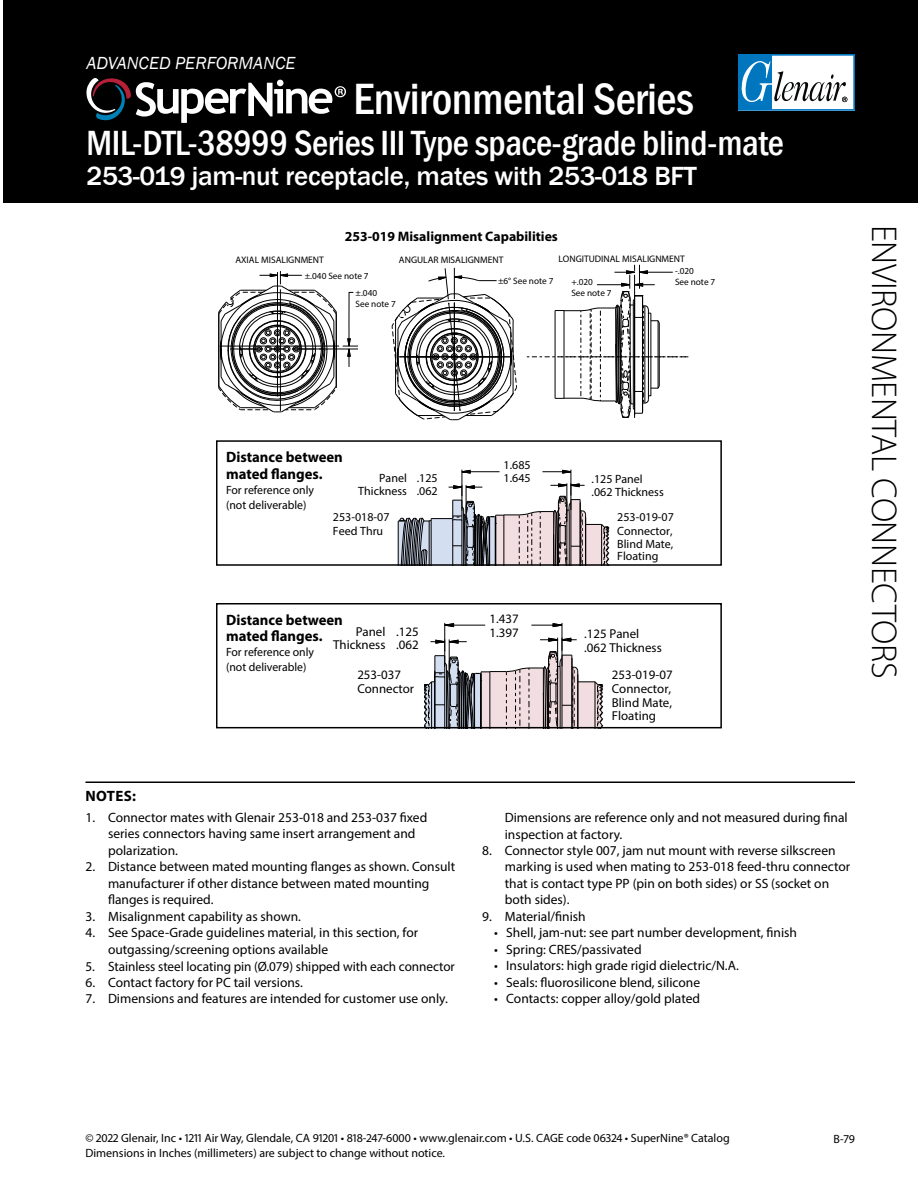
<style>
.page{position:relative;width:918px;height:1188px;background:#fff}
.page>*{position:absolute;margin:0;border:0;box-sizing:border-box;transform-origin:0 0}
.t1{font:500 condensed 45px "Franklin Gothic";letter-spacing:-.01em;color:#fff}
.t2{font:500 condensed 36px "Franklin Gothic";letter-spacing:-.01em;color:#fff}
.t3{font:300 36px "Myriad Pro";letter-spacing:-.01em;color:#000}
.t4{font:500 27px "Franklin Gothic";letter-spacing:-.01em;color:#fff}
.t5{font:italic 18px "Franklin Gothic";color:#fff}
.t6{font:700 15px/16.5px "Myriad Pro";color:#000}
.t7{font:700 13.8px "Myriad Pro";color:#000}
.t8{font:13.5px/16.5px "Myriad Pro";color:#000}
.t9{font:12.9px/13.6px "Myriad Pro";color:#000}
.t10{font:12px/13px "Myriad Pro";color:#000}
.t11{font:9.45px "Myriad Pro";color:#000}
.t12{font:9.3px/17.1px "Myriad Pro";color:#000}
</style>
<div class="page">
<div style="left:3px;top:0;width:915px;height:202px;background:#000"></div>
<svg style="left:738px;top:54px;width:117px;height:57px;background:#9fc3d9"></svg>
<svg style="left:86px;top:78px;width:260px;height:45px"></svg>
<hr style="left:86px;top:782px;width:769px;height:1px;background:#000">
<hr style="left:220px;top:346px;width:119px;height:1px;background:#000">
<hr style="left:319px;top:349px;width:39px;height:1px;background:#000">
<svg style="left:343px;top:292px;width:15px;height:75px"></svg>
<svg style="left:527px;top:265px;width:161px;height:153px"></svg>
<svg style="left:218px;top:271px;width:119px;height:142px"></svg>
<svg style="left:392px;top:268px;width:125px;height:152px"></svg>
<svg style="left:398px;top:469px;width:211px;height:94px"></svg>
<div style="left:216px;top:440px;width:506px;height:126px;border:2px solid #000"></div>
<svg style="left:424px;top:622px;width:179px;height:107px"></svg>
<div style="left:216px;top:603px;width:506px;height:125px;border:2px solid #000"></div>
<h3 class="t5" style="left:86px;top:52px;width:211px">ADVANCED PERFORMANCE</h3>
<h1 class="t1" style="left:354px;top:69px;width:342px">Environmental Series</h1>
<h2 class="t2" style="left:86px;top:119px;width:699px">MIL-DTL-38999 Series III Type space-grade blind-mate</h2>
<h3 class="t4" style="left:86px;top:159px;width:612px">253-019 jam-nut receptacle, mates with 253-018 BFT</h3>
<p class="t7" style="left:345px;top:228px;width:215px">253-019 Misalignment Capabilities</p>
<p class="t11" style="left:235px;top:254px;width:90px">AXIAL MISALIGNMENT</p>
<p class="t11" style="left:399px;top:254px;width:106px">ANGULAR MISALIGNMENT</p>
<p class="t11" style="left:558px;top:253px;width:128px">LONGITUDINAL MISALIGNMENT</p>
<p class="t12" style="left:675px;top:262px;width:20px">-.020</p>
<p class="t12" style="left:571px;top:273px;width:23px">+.020</p>
<p class="t12" style="left:675px;top:273px;width:42px">See note 7</p>
<p class="t12" style="left:571px;top:285px;width:42px">See note 7</p>
<p class="t12" style="left:356px;top:267px;width:23px;text-indent:-51px">±.040 See note 7 ±.040</p>
<p class="t12" style="left:356px;top:295px;width:42px">See note 7</p>
<p class="t12" style="left:498px;top:272px;width:57px">±6° See note 7</p>
<p class="t6" style="left:226px;top:448px;width:118px">Distance between mated flanges.</p>
<p class="t10" style="left:226px;top:482px;width:89px;line-height:15px">For reference only (not deliverable)</p>
<p class="t10" style="left:358px;top:471px;width:50px;text-align:right">Panel<br>Thickness</p>
<p class="t10" style="left:417px;top:471px;width:22px">.125 .062</p>
<p class="t10" style="left:504px;top:459px;width:29px">1.685<br>1.645</p>
<p class="t10" style="left:592px;top:473px;width:74px">.125 Panel .062 Thickness</p>
<p class="t10" style="left:333px;top:511px;width:58px">253-018-07<br>Feed Thru</p>
<p class="t10" style="left:617px;top:511px;width:58px;text-align:justify">253-019-07<br>Connector, Blind Mate, Floating</p>
<p class="t6" style="left:226px;top:611px;width:118px">Distance between mated flanges.</p>
<p class="t10" style="left:226px;top:645px;width:89px;line-height:15px">For reference only (not deliverable)</p>
<p class="t9" style="left:333px;top:625px;width:54px;line-height:12.9px;text-align:right">Panel<br>Thickness</p>
<p class="t9" style="left:396px;top:625px;width:24px;line-height:12.9px">.125 .062</p>
<p class="t9" style="left:357px;top:667px;width:58px;line-height:14.1px">253-037<br>Connector</p>
<p class="t9" style="left:490px;top:611px;width:31px;line-height:14.1px">1.437<br>1.397</p>
<p class="t9" style="left:584px;top:626px;width:79px;line-height:14.1px">.125 Panel .062 Thickness</p>
<p class="t9" style="left:612px;top:667px;width:62px;text-align:justify">253-019-07<br>Connector, Blind Mate, Floating</p>
<h2 class="t3" style="left:906px;top:225px;width:455px;rotate:90deg">ENVIRONMENTAL CONNECTORS</h2>
<p class="t6" style="left:86px;top:787px;width:52px">NOTES:</p>
<p class="t8" style="left:108px;top:809px;width:321px;text-indent:-23px">1. Connector mates with Glenair 253-018 and 253-037 fixed series connectors having same insert arrangement and polarization.</p>
<p class="t8" style="left:108px;top:859px;width:349px;text-indent:-23px">2. Distance between mated mounting flanges as shown. Consult manufacturer if other distance between mated mounting flanges is required.</p>
<p class="t8" style="left:86px;top:908px;width:217px">3. Misalignment capability as shown.</p>
<p class="t8" style="left:108px;top:924px;width:312px;text-indent:-23px">4. See Space-Grade guidelines material, in this section, for outgassing/screening options available</p>
<p class="t8" style="left:86px;top:958px;width:371px">5. Stainless steel locating pin (Ø.079) shipped with each connector</p>
<p class="t8" style="left:86px;top:974px;width:219px">6. Contact factory for PC tail versions.</p>
<p class="t8" style="left:86px;top:991px;width:364px">7. Dimensions and features are intended for customer use only.</p>
<p class="t8" style="left:505px;top:809px;width:345px">Dimensions are reference only and not measured during final inspection at factory.</p>
<p class="t8" style="left:505px;top:842px;width:347px;text-indent:-23px">8. Connector style 007, jam nut mount with reverse silkscreen marking is used when mating to 253-018 feed-thru connector that is contact type PP (pin on both sides) or SS (socket on both sides).</p>
<p class="t8" style="left:482px;top:908px;width:105px">9. Material/finish</p>
<p class="t8" style="left:494px;top:924px;width:304px">• Shell, jam-nut: see part number development, finish</p>
<p class="t8" style="left:494px;top:941px;width:149px">• Spring: CRES/passivated</p>
<p class="t8" style="left:494px;top:957px;width:246px">• Insulators: high grade rigid dielectric/N.A.</p>
<p class="t8" style="left:494px;top:974px;width:207px">• Seals: fluorosilicone blend, silicone</p>
<p class="t8" style="left:494px;top:990px;width:207px">• Contacts: copper alloy/gold plated</p>
<p class="t10" style="left:86px;top:1132px;width:646px">© 2022 Glenair, Inc • 1211 Air Way, Glendale, CA 91201 • 818-247-6000 • www.glenair.com • U.S. CAGE code 06324 • SuperNine® Catalog</p>
<p class="t10" style="left:834px;top:1132px;width:23px">B-79</p>
<p class="t10" style="left:86px;top:1147px;width:361px">Dimensions in Inches (millimeters) are subject to change without notice.</p>
</div>
